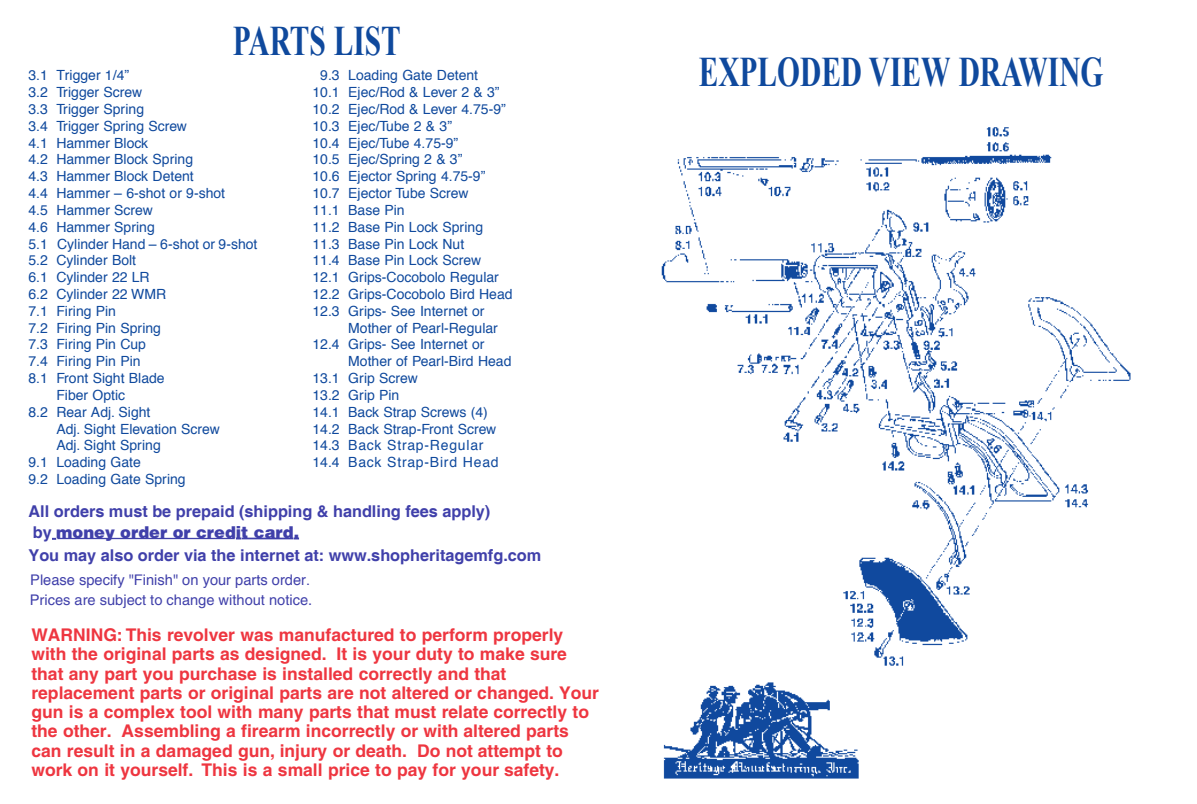
<style>
.page{position:relative;width:1197px;height:804px;background:#fff}
.page>*{position:absolute;margin:0;border:0;box-sizing:border-box;transform-origin:0 0}
.t1{font:700 42px "Times New Roman";color:#0f499d;scale:.7 1}
.t2{font:700 17.5px/19.2px "Helvetica";color:#ee3640}
.t3{font:700 16.28px/20.8px "Helvetica";color:#4040aa}
.t4{font:14.7px "Helvetica";color:#4040aa}
.t5{font:14px/16.8px "Helvetica";color:#0f499d}
.t6{font:14px "Helvetica";letter-spacing:.055em;color:#0f499d}
.s1{font-weight:900}
</style>
<div class="page">
<img style="left:661px;top:127px;width:470px;height:539px">
<img style="left:663px;top:682px;width:196px;height:97px">
<hr style="left:242px;top:538px;width:51px;height:1px;background:#4040aa">
<hr style="left:57px;top:538px;width:178px;height:1px;background:#4040aa">
<h1 class="t1" style="left:233px;top:11px;width:242px">PARTS LIST</h1>
<p class="t5" style="left:28px;top:67px;width:102px">3.1 Trigger 1/4”</p>
<p class="t5" style="left:28px;top:83px;width:115px">3.2 Trigger Screw</p>
<p class="t5" style="left:28px;top:100px;width:117px">3.3 Trigger Spring</p>
<p class="t5" style="left:28px;top:117px;width:160px">3.4 Trigger Spring Screw</p>
<p class="t5" style="left:28px;top:134px;width:121px">4.1 Hammer Block</p>
<p class="t5" style="left:28px;top:151px;width:166px">4.2 Hammer Block Spring</p>
<p class="t5" style="left:28px;top:167px;width:167px">4.3 Hammer Block Detent</p>
<p class="t5" style="left:28px;top:184px;width:198px">4.4 Hammer – 6-shot or 9-shot</p>
<p class="t5" style="left:28px;top:201px;width:126px">4.5 Hammer Screw</p>
<p class="t5" style="left:28px;top:218px;width:128px">4.6 Hammer Spring</p>
<p class="t5" style="left:28px;top:235px;width:231px">5.1 Cylinder Hand – 6-shot or 9-shot</p>
<p class="t5" style="left:28px;top:251px;width:109px">5.2 Cylinder Bolt</p>
<p class="t5" style="left:28px;top:268px;width:123px">6.1 Cylinder 22 LR</p>
<p class="t5" style="left:28px;top:285px;width:139px">6.2 Cylinder 22 WMR</p>
<p class="t5" style="left:28px;top:302px;width:89px">7.1 Firing Pin</p>
<p class="t5" style="left:28px;top:319px;width:134px">7.2 Firing Pin Spring</p>
<p class="t5" style="left:28px;top:335px;width:119px">7.3 Firing Pin Cup</p>
<p class="t5" style="left:28px;top:352px;width:114px">7.4 Firing Pin Pin</p>
<p class="t5" style="left:28px;top:369px;width:138px">8.1 Front Sight Blade</p>
<p class="t5" style="left:56px;top:386px;width:70px">Fiber Optic</p>
<p class="t5" style="left:28px;top:403px;width:124px">8.2 Rear Adj. Sight</p>
<p class="t5" style="left:56px;top:419px;width:165px">Adj. Sight Elevation Screw</p>
<p class="t5" style="left:56px;top:436px;width:106px">Adj. Sight Spring</p>
<p class="t5" style="left:28px;top:453px;width:114px">9.1 Loading Gate</p>
<p class="t5" style="left:28px;top:470px;width:159px">9.2 Loading Gate Spring</p>
<p class="t5" style="left:313px;top:67px;width:202px;text-indent:8px">9.3 Loading Gate Detent<br>10.1 Ejec/Rod &amp; Lever 2 &amp; 3”<br>10.2 Ejec/Rod &amp; Lever 4.75-9”<br>10.3 Ejec/Tube 2 &amp; 3”<br>10.4 Ejec/Tube 4.75-9”<br>10.5 Ejec/Spring 2 &amp; 3”<br>10.6 Ejector Spring 4.75-9”<br>10.7 Ejector Tube Screw<br>11.1 Base Pin<br>11.2 Base Pin Lock Spring<br>11.3 Base Pin Lock Nut<br>11.4 Base Pin Lock Screw<br>12.1 Grips-Cocobolo Regular<br>12.2 Grips-Cocobolo Bird Head<br>12.3 Grips- See Internet or</p>
<p class="t5" style="left:348px;top:319px;width:151px">Mother of Pearl-Regular</p>
<p class="t5" style="left:313px;top:335px;width:174px">12.4 Grips- See Internet or</p>
<p class="t5" style="left:348px;top:352px;width:165px">Mother of Pearl-Bird Head</p>
<p class="t5" style="left:313px;top:369px;width:107px">13.1 Grip Screw</p>
<p class="t5" style="left:313px;top:386px;width:88px">13.2 Grip Pin</p>
<p class="t5" style="left:313px;top:403px;width:177px">14.1 Back Strap Screws (4)</p>
<p class="t5" style="left:313px;top:419px;width:185px">14.2 Back Strap-Front Screw</p>
<p class="t6" style="left:313px;top:436px;width:173px">14.3 Back Strap-Regular</p>
<p class="t6" style="left:313px;top:453px;width:188px">14.4 Back Strap-Bird Head</p>
<p class="t3" style="left:28px;top:502px;width:463px">All orders must be prepaid (shipping &amp; handling fees apply) by <span class="s1">money order or credit card.</span></p>
<p class="t3" style="left:28px;top:545px;width:514px">You may also order via the internet at: www.shopheritagemfg.com</p>
<p class="t4" style="left:30px;top:594px;width:284px">Prices are subject to change without notice.</p>
<p class="t4" style="left:30px;top:570px;width:281px">Please specify "Finish" on your parts order.</p>
<p class="t2" style="left:31px;top:626px;width:569px">WARNING: This revolver was manufactured to perform properly with the original parts as designed. It is your duty to make sure that any part you purchase is installed correctly and that replacement parts or original parts are not altered or changed. Your gun is a complex tool with many parts that must relate correctly to the other. Assembling a firearm incorrectly or with altered parts can result in a damaged gun, injury or death. Do not attempt to work on it yourself. This is a small price to pay for your safety.</p>
<h1 class="t1" style="left:699px;top:41px;width:580px">EXPLODED VIEW DRAWING</h1>
</div>
